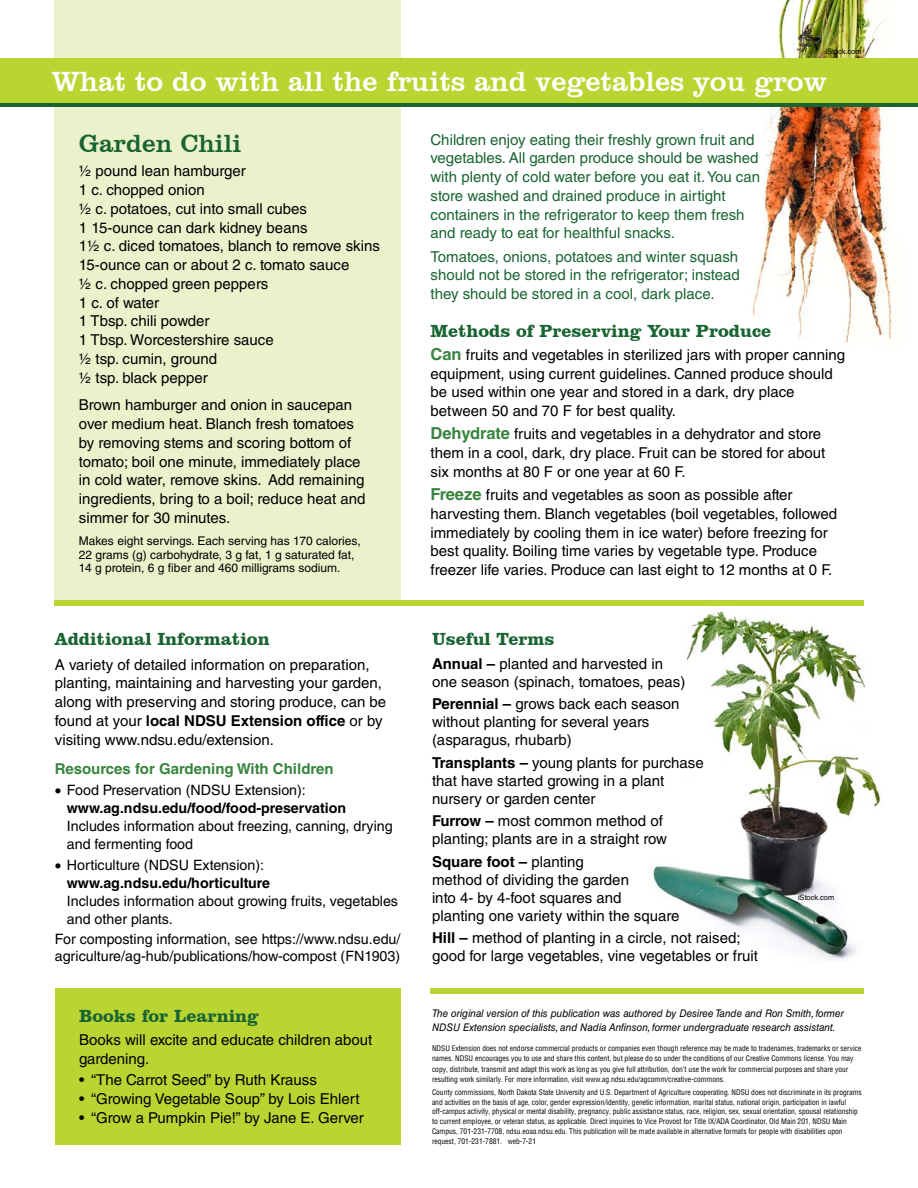
<style>
.page{position:relative;width:918px;height:1188px;background:#fff}
.page>*{position:absolute;margin:0;border:0;box-sizing:border-box;transform-origin:0 0}
.Subhead_1{font:28.5px "Clarendon BT";color:#fff}
.Body_Text{font:25.5px "Clarendon BT";color:#196432}
.Subhead_1-2{font:700 18px "Clarendon BT";color:#196432}
.Body_Text-2{font:15px/18.8px "Helvetica LT Std";color:#000}
.t1{font:15px/18.8px "Helvetica LT Std";color:#196432}
.Subhead_1-3{font:700 15px "Helvetica LT Std";color:#38843f}
.List_Paragraph{font:14.25px/18px "Helvetica LT Std";color:#000}
.t2{font:12px/13.5px "Helvetica LT Std";color:#000}
.t3{font:italic 10.5px/13.5px "Helvetica LT Std";color:#000;scale:.95 1}
.t4{font:condensed 7.5px/9.8px "Helvetica LT Pro";color:#000}
.t5{font:7.5px "Helvetica LT Std";color:#000}
.s1{font-weight:700}
.s2{font-weight:700;font-size:16.5px;color:#38843f}
</style>
<div class="page">
<img style="left:752px;top:0;width:143px;height:343px">
<img style="left:653px;top:610px;width:228px;height:350px">
<div style="left:55px;top:988px;width:345px;height:156px;background:#bad532"></div>
<div style="left:54px;top:0;width:346px;height:603px;background:#ebf2cb"></div>
<div style="left:0;top:62px;width:918px;height:45px;background:#196432"></div>
<div style="left:0;top:58px;width:918px;height:45px;background:#bad532"></div>
<div style="left:430px;top:988px;width:434px;height:5px;background:#bad532"></div>
<div style="left:55px;top:600px;width:809px;height:6px;background:#bad532"></div>
<p class="t5" style="left:825px;top:47px;width:38px">iStock.com</p>
<p class="Subhead_1" style="left:52px;top:64px;width:777px">What to do with all the fruits and vegetables you grow</p>
<p class="Body_Text" style="left:79px;top:127px;width:164px">Garden Chili</p>
<p class="Body_Text-2" style="left:79px;top:162px;width:168px">½ pound lean hamburger</p>
<p class="Body_Text-2" style="left:79px;top:181px;width:127px">1 c. chopped onion</p>
<p class="Body_Text-2" style="left:79px;top:199px;width:230px">½ c. potatoes, cut into small cubes</p>
<p class="Body_Text-2" style="left:79px;top:218px;width:230px">1 15-ounce can dark kidney beans</p>
<p class="Body_Text-2" style="left:79px;top:237px;width:303px">1½ c. diced tomatoes, blanch to remove skins</p>
<p class="Body_Text-2" style="left:79px;top:256px;width:272px">15-ounce can or about 2 c. tomato sauce</p>
<p class="Body_Text-2" style="left:79px;top:274px;width:191px">½ c. chopped green peppers</p>
<p class="Body_Text-2" style="left:79px;top:293px;width:82px">1 c. of water</p>
<p class="Body_Text-2" style="left:79px;top:312px;width:132px">1 Tbsp. chili powder</p>
<p class="Body_Text-2" style="left:79px;top:331px;width:196px">1 Tbsp. Worcestershire sauce</p>
<p class="Body_Text-2" style="left:79px;top:349px;width:140px">½ tsp. cumin, ground</p>
<p class="Body_Text-2" style="left:79px;top:368px;width:130px">½ tsp. black pepper</p>
<p class="Body_Text-2" style="left:79px;top:396px;width:288px">Brown hamburger and onion in saucepan over medium heat. Blanch fresh tomatoes by removing stems and scoring bottom of tomato; boil one minute, immediately place in cold water, remove skins. Add remaining ingredients, bring to a boil; reduce heat and simmer for 30 minutes.</p>
<p class="t2" style="left:79px;top:534px;width:283px">Makes eight servings. Each serving has 170 calories,<br>22 grams (g) carbohydrate, 3 g fat, 1 g saturated fat,<br>14 g protein, 6 g fiber and 460 milligrams sodium.</p>
<p class="Subhead_1-2" style="left:55px;top:628px;width:216px">Additional Information</p>
<p class="Body_Text-2" style="left:55px;top:655px;width:333px">A variety of detailed information on preparation, planting, maintaining and harvesting your garden, along with preserving and storing produce, can be found at your <span class="s1">local NDSU Extension office</span> or by visiting www.ndsu.edu/extension.</p>
<p class="Subhead_1-3" style="left:55px;top:759px;width:280px">Resources for Gardening With Children</p>
<p class="List_Paragraph" style="left:67px;top:781px;width:327px;text-indent:-12px">• Food Preservation (NDSU Extension): <span class="s1">www.ag.ndsu.edu/food/food-preservation </span>Includes information about freezing, canning, drying and fermenting food</p>
<p class="List_Paragraph" style="left:67px;top:856px;width:333px;text-indent:-12px">• Horticulture (NDSU Extension): <span class="s1">www.ag.ndsu.edu/horticulture<br></span>Includes information about growing fruits, vegetables and other plants.</p>
<p class="List_Paragraph" style="left:55px;top:930px;width:347px;line-height:17.2px">For composting information, see https://www.ndsu.edu/ agriculture/ag-hub/publications/how-compost (FN1903)</p>
<p class="Subhead_1-2" style="left:79px;top:1004px;width:181px">Books for Learning</p>
<p class="Body_Text-2" style="left:79px;top:1030px;width:295px">Books will excite and educate children about gardening.</p>
<p class="Body_Text-2" style="left:79px;top:1071px;width:239px">• “The Carrot Seed” by Ruth Krauss</p>
<p class="Body_Text-2" style="left:79px;top:1090px;width:282px">• “Growing Vegetable Soup” by Lois Ehlert</p>
<p class="Body_Text-2" style="left:79px;top:1108px;width:286px">• “Grow a Pumpkin Pie!” by Jane E. Gerver</p>
<p class="t1" style="left:430px;top:130px;width:331px">Children enjoy eating their freshly grown fruit and vegetables. All garden produce should be washed with plenty of cold water before you eat it. You can store washed and drained produce in airtight containers in the refrigerator to keep them fresh and ready to eat for healthful snacks.</p>
<p class="t1" style="left:430px;top:247px;width:311px;text-align:justify">Tomatoes, onions, potatoes and winter squash should not be stored in the refrigerator; instead they should be stored in a cool, dark place.</p>
<p class="Subhead_1-2" style="left:430px;top:319px;width:342px">Methods of Preserving Your Produce</p>
<p class="Body_Text-2" style="left:430px;top:345px;width:416px"><span class="s2">Can</span> fruits and vegetables in sterilized jars with proper canning equipment, using current guidelines. Canned produce should be used within one year and stored in a dark, dry place between 50 and 70 F for best quality.</p>
<p class="Body_Text-2" style="left:430px;top:425px;width:396px"><span class="s2">Dehydrate</span> fruits and vegetables in a dehydrator and store them in a cool, dark, dry place. Fruit can be stored for about six months at 80 F or one year at 60 F.</p>
<p class="Body_Text-2" style="left:430px;top:485px;width:408px"><span class="s2">Freeze</span> fruits and vegetables as soon as possible after harvesting them. Blanch vegetables (boil vegetables, followed immediately by cooling them in ice water) before freezing for best quality. Boiling time varies by vegetable type. Produce freezer life varies. Produce can last eight to 12 months at 0 F.</p>
<p class="Subhead_1-2" style="left:432px;top:628px;width:124px">Useful Terms</p>
<p class="Body_Text-2" style="left:432px;top:655px;width:255px;line-height:18px"><span class="s1">Annual –</span> planted and harvested in one season (spinach, tomatoes, peas)</p>
<p class="Body_Text-2" style="left:432px;top:695px;width:249px;line-height:18px"><span class="s1">Perennial –</span> grows back each season without planting for several years (asparagus, rhubarb)</p>
<p class="Body_Text-2" style="left:432px;top:754px;width:273px;line-height:18px"><span class="s1">Transplants –</span> young plants for purchase that have started growing in a plant nursery or garden center</p>
<p class="Body_Text-2" style="left:432px;top:812px;width:237px;line-height:18px"><span class="s1">Furrow –</span> most common method of planting; plants are in a straight row</p>
<p class="Body_Text-2" style="left:432px;top:853px;width:249px;line-height:18px"><span class="s1">Square foot –</span> planting<br>method of dividing the garden<br>into 4- by 4-foot squares and<br>planting one variety within the square</p>
<p class="Body_Text-2" style="left:432px;top:929px;width:328px;line-height:18px"><span class="s1">Hill –</span> method of planting in a circle, not raised; good for large vegetables, vine vegetables or fruit</p>
<p class="t5" style="left:798px;top:893px;width:38px">iStock.com</p>
<p class="t3" style="left:432px;top:1007px;width:435px">The original version of this publication was authored by Desiree Tande and Ron Smith, former<br>NDSU Extension specialists, and Nadia Anfinson, former undergraduate research assistant.</p>
<p class="t4" style="left:432px;top:1043px;width:431px;line-height:10.5px">NDSU Extension does not endorse commercial products or companies even though reference may be made to tradenames, trademarks or service names. NDSU encourages you to use and share this content, but please do so under the conditions of our Creative Commons license. You may copy, distribute, transmit and adapt this work as long as you give full attribution, don’t use the work for commercial purposes and share your resulting work similarly. For more information, visit www.ag.ndsu.edu/agcomm/creative-commons.</p>
<p class="t4" style="left:432px;top:1087px;width:431px">County commissions, North Dakota State University and U.S. Department of Agriculture cooperating. NDSU does not discriminate in its programs and activities on the basis of age, color, gender expression/identity, genetic information, marital status, national origin, participation in lawful off-campus activity, physical or mental disability, pregnancy, public assistance status, race, religion, sex, sexual orientation, spousal relationship to current employee, or veteran status, as applicable. Direct inquiries to Vice Provost for Title IX/ADA Coordinator, Old Main 201, NDSU Main Campus, 701-231-7708, ndsu.eoaa.ndsu.edu. This publication will be made available in alternative formats for people with disabilities upon request, 701-231-7881. web-7-21</p>
</div>
